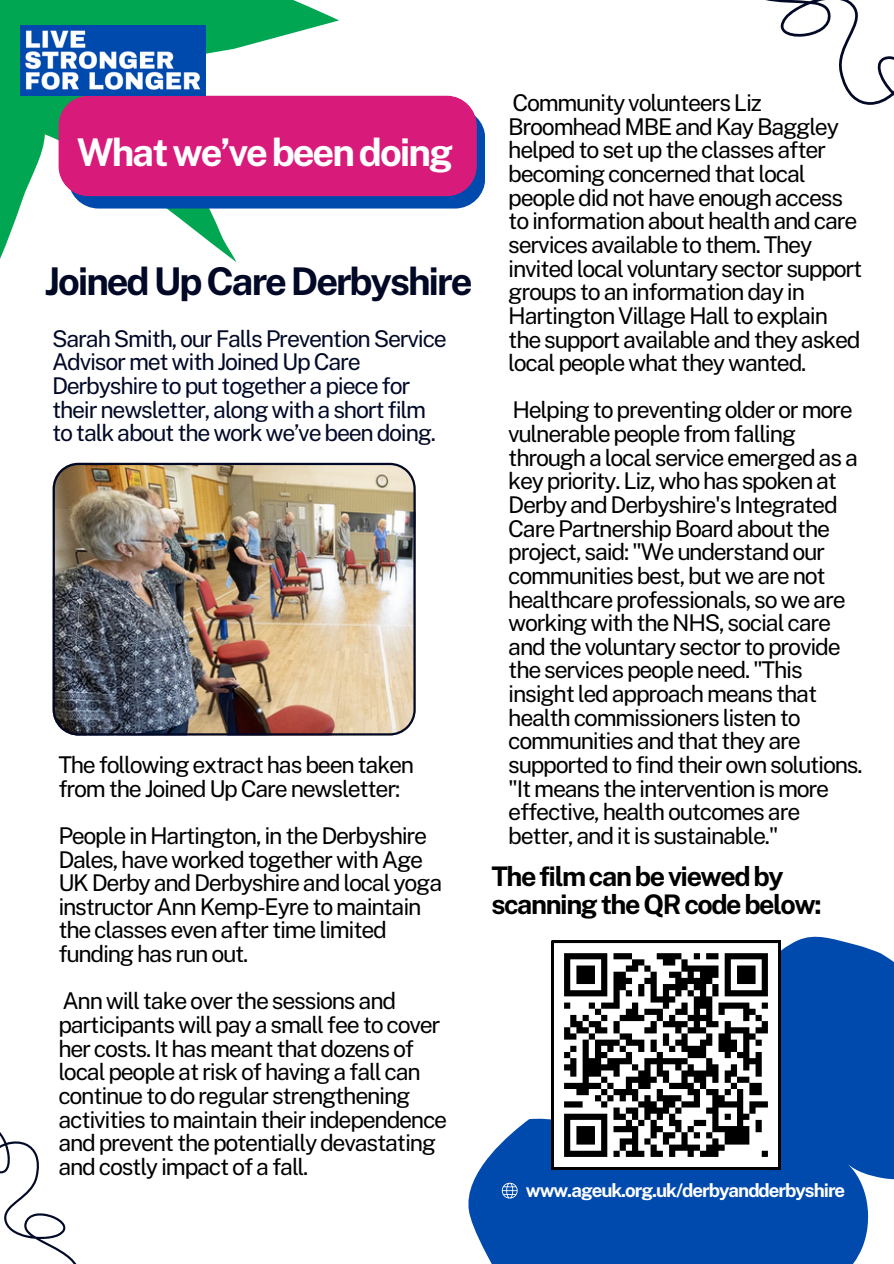
<style>
.page{position:relative;width:894px;height:1264px;background:#fff}
.page>*{position:absolute;margin:0;border:0;box-sizing:border-box;transform-origin:0 0}
.t1{font:700 38.25px "Public Sans";letter-spacing:-.055em;color:#020927}
.t2{font:700 38.25px "Public Sans";letter-spacing:-.055em;color:#fff}
.t3{font:700 27px/28.2px "Public Sans";letter-spacing:-.055em;color:#000}
.t4{font:23.1px/23.7px "Public Sans";letter-spacing:-.055em;color:#000}
.t5{font:23.1px/23.7px "Public Sans";letter-spacing:-.055em;color:#020927}
.t6{font:700 18.75px "Public Sans";letter-spacing:-.055em;color:#fff}
</style>
<div class="page">
<svg style="left:468px;top:936px;width:425px;height:327px;fill:#004aad"></svg>
<svg style="left:0;top:0;width:385px;height:262px"></svg>
<svg style="left:766px;top:0;width:127px;height:105px"></svg>
<svg style="left:0;top:1132px;width:76px;height:131px"></svg>
<svg style="left:501px;top:1182px;width:16px;height:16px"></svg>
<svg style="left:58px;top:95px;width:426px;height:113px;background:#bf2783"></svg>
<img style="left:21px;top:26px;width:184px;height:69px">
<img style="left:53px;top:463px;width:362px;height:272px">
<div style="left:557px;top:950px;width:284px;height:306px;background:#004aad"></div>
<svg style="left:551px;top:940px;width:229px;height:229px"></svg>
<h3 class="t2" style="left:77px;top:129px;width:377px">What we’ve been doing</h3>
<p class="t1" style="left:45px;top:259px;width:429px">Joined Up Care Derbyshire</p>
<h3 class="t5" style="left:52px;top:326px;width:396px">Sarah Smith, our Falls Prevention Service Advisor met with Joined Up Care Derbyshire to put together a piece for their newsletter, along with a short film to talk about the work we’ve been doing.</h3>
<h3 class="t4" style="left:58px;top:752px;width:357px">The following extract has been taken from the Joined Up Care newsletter:</h3>
<p class="t4" style="left:58px;top:823px;width:385px">People in Hartington, in the Derbyshire Dales, have worked together with Age UK Derby and Derbyshire and local yoga instructor Ann Kemp-Eyre to maintain the classes even after time limited funding has run out.</p>
<h3 class="t4" style="left:58px;top:989px;width:390px">Ann will take over the sessions and participants will pay a small fee to cover her costs. It has meant that dozens of local people at risk of having a fall can continue to do regular strengthening activities to maintain their independence and prevent the potentially devastating and costly impact of a fall.</h3>
<p class="t4" style="left:508px;top:91px;width:356px">Community volunteers Liz<br>Broomhead MBE and Kay Baggley helped to set up the classes after becoming concerned that local people did not have enough access to information about health and care services available to them. They invited local voluntary sector support groups to an information day in<br>Hartington Village Hall to explain the support available and they asked local people what they wanted.</p>
<h1 class="t4" style="left:508px;top:398px;width:356px">Helping to preventing older or more vulnerable people from falling through a local service emerged as a key priority. Liz, who has spoken at Derby and Derbyshire's Integrated Care Partnership Board about the project, said: "We understand our communities best, but we are not healthcare professionals, so we are working with the NHS, social care and the voluntary sector to provide the services people need. "This insight led approach means that health commissioners listen to communities and that they are supported to find their own solutions. "It means the intervention is more effective, health outcomes are better, and it is sustainable."</h1>
<h1 class="t3" style="left:491px;top:862px;width:332px">The film can be viewed by scanning the QR code below:</h1>
<p class="t6" style="left:525px;top:1178px;width:321px">www.ageuk.org.uk/derbyandderbyshire</p>
</div>
